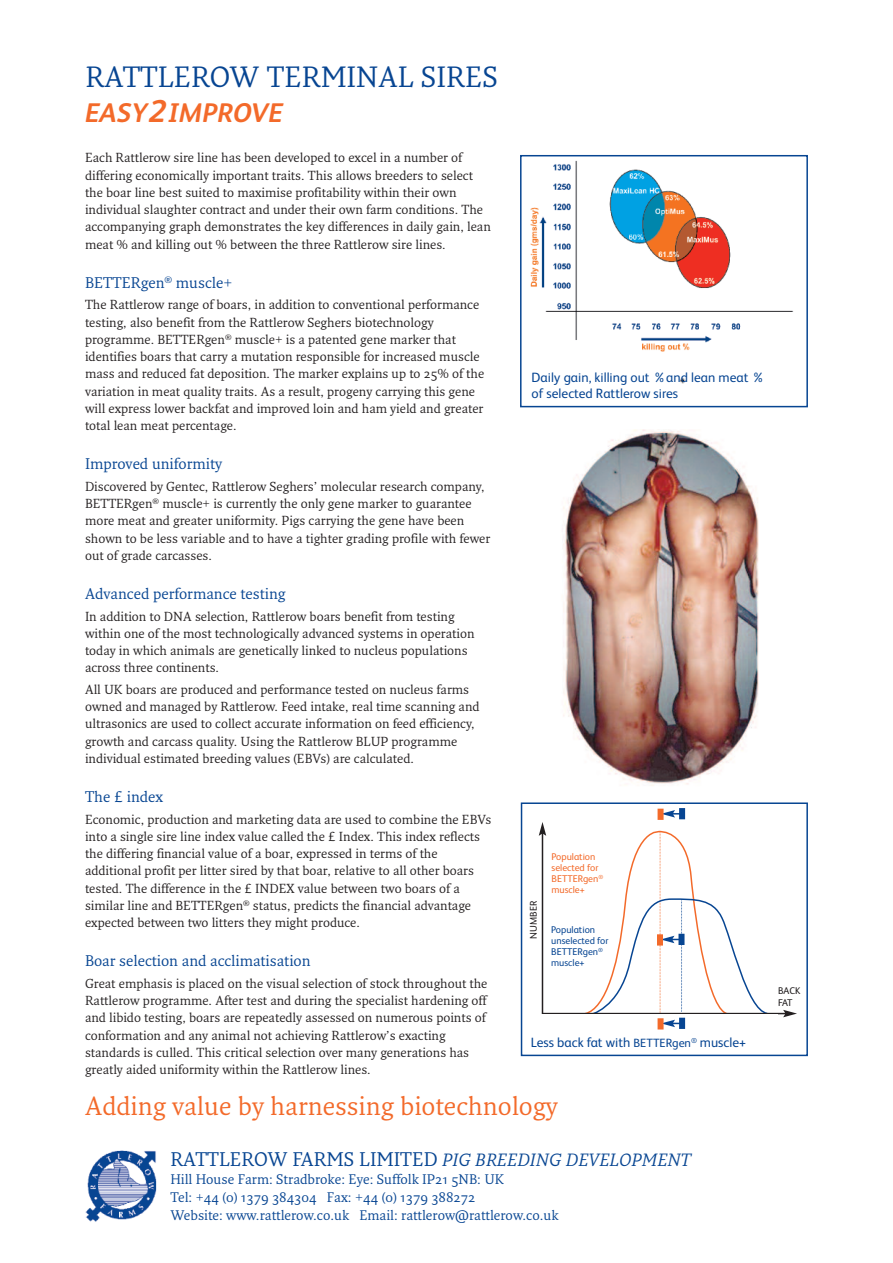
<style>
.page{position:relative;width:893px;height:1263px;background:#fff}
.page>*{position:absolute;margin:0;border:0;box-sizing:border-box;transform-origin:0 0}
.t1{font:28.5px "Fresco";color:#074592}
.t2{font:italic 700 27px "FS Albert";color:#f36a2a}
.t3{font:25.5px "Fresco";color:#f36a2a}
.t4{font:italic 17.25px "Fresco";color:#074592}
.t5{font:15px "Fresco";color:#074592}
.t6{font:13.5px/18px "Fresco";color:#074592}
.t7{font:13.5px/15.5px "FS Albert";color:#074592}
.t8{font:12.75px/17.2px "Fresco";color:#231f20}
.t9{font:9.75px/11.2px "FS Albert";color:#074592}
.t10{font:9.75px/11.2px "FS Albert";color:#f36a2a}
.t11{font:9.75px/11.2px "FS Albert";color:#231f20}
.s1{font-size:31.5px}
.s2{font-size:12px}
.s3{font-style:normal;font-size:19.2px}
</style>
<div class="page">
<img style="left:530px;top:160px;width:264px;height:223px">
<div style="left:520px;top:155px;width:288px;height:252px;border:2px solid #074592"></div>
<img style="left:85px;top:1150px;width:72px;height:72px">
<div style="left:521px;top:802px;width:287px;height:254px;border:2px solid #074592"></div>
<svg style="left:664px;top:810px;width:15px;height:7px"></svg>
<div style="left:679px;top:808px;width:6px;height:11px;background:#074592"></div>
<div style="left:658px;top:809px;width:6px;height:11px;background:#f36a2a"></div>
<img style="left:562px;top:429px;width:197px;height:357px">
<hr style="left:542px;top:833px;width:1px;height:181px;background:#231f20">
<svg style="left:539px;top:822px;width:7px;height:14px"></svg>
<hr style="left:542px;top:1013px;width:244px;height:1px;background:#231f20">
<svg style="left:783px;top:1010px;width:14px;height:7px"></svg>
<svg style="left:580px;top:830px;width:189px;height:197px"></svg>
<div style="left:679px;top:1018px;width:6px;height:11px;background:#074592"></div>
<div style="left:658px;top:1018px;width:6px;height:11px;background:#f36a2a"></div>
<h1 class="t1" style="left:85px;top:60px;width:414px">RATTLEROW TERMINAL SIRES</h1>
<h2 class="t2" style="left:85px;top:103px;width:199px">EASY<span class="s1">2</span>IMPROVE</h2>
<p class="t8" style="left:85px;top:149px;width:407px">Each Rattlerow sire line has been developed to excel in a number of differing economically important traits. This allows breeders to select the boar line best suited to maximise profitability within their own individual slaughter contract and under their own farm conditions. The accompanying graph demonstrates the key differences in daily gain, lean meat % and killing out % between the three Rattlerow sire lines.</p>
<p class="t5" style="left:85px;top:274px;width:149px">BETTERgen<sup>®</sup> muscle+</p>
<p class="t8" style="left:85px;top:296px;width:401px">The Rattlerow range of boars, in addition to conventional performance testing, also benefit from the Rattlerow Seghers biotechnology programme. BETTERgen<sup>®</sup> muscle+ is a patented gene marker that identifies boars that carry a mutation responsible for increased muscle mass and reduced fat deposition. The marker explains up to 25% of the variation in meat quality traits. As a result, progeny carrying this gene will express lower backfat and improved loin and ham yield and greater total lean meat percentage.</p>
<p class="t5" style="left:85px;top:455px;width:139px">Improved uniformity</p>
<p class="t8" style="left:85px;top:478px;width:407px">Discovered by Gentec, Rattlerow Seghers’ molecular research company, BETTERgen<sup>®</sup> muscle+ is currently the only gene marker to guarantee more meat and greater uniformity. Pigs carrying the gene have been shown to be less variable and to have a tighter grading profile with fewer out of grade carcasses.</p>
<p class="t5" style="left:85px;top:585px;width:202px">Advanced performance testing</p>
<p class="t8" style="left:85px;top:608px;width:391px">In addition to DNA selection, Rattlerow boars benefit from testing within one of the most technologically advanced systems in operation today in which animals are genetically linked to nucleus populations across three continents.</p>
<p class="t8" style="left:85px;top:681px;width:396px">All UK boars are produced and performance tested on nucleus farms owned and managed by Rattlerow. Feed intake, real time scanning and ultrasonics are used to collect accurate information on feed efficiency, growth and carcass quality. Using the Rattlerow BLUP programme individual estimated breeding values (EBVs) are calculated.</p>
<p class="t5" style="left:85px;top:788px;width:80px">The £ index</p>
<p class="t8" style="left:85px;top:811px;width:408px">Economic, production and marketing data are used to combine the EBVs into a single sire line index value called the £ Index. This index reflects the differing financial value of a boar, expressed in terms of the additional profit per litter sired by that boar, relative to all other boars tested. The difference in the £ INDEX value between two boars of a similar line and BETTERgen<sup>®</sup> status, predicts the financial advantage expected between two litters they might produce.</p>
<p class="t5" style="left:85px;top:952px;width:227px">Boar selection and acclimatisation</p>
<p class="t8" style="left:85px;top:975px;width:404px">Great emphasis is placed on the visual selection of stock throughout the Rattlerow programme. After test and during the specialist hardening off and libido testing, boars are repeatedly assessed on numerous points of conformation and any animal not achieving Rattlerow’s exacting standards is culled. This critical selection over many generations has greatly aided uniformity within the Rattlerow lines.</p>
<p class="t7" style="left:531px;top:371px;width:235px">Daily gain, killing out %and lean meat % of selected Rattlerow sires</p>
<p class="t11" style="left:529px;top:939px;width:39px;rotate:-90deg">NUMBER</p>
<p class="t10" style="left:551px;top:852px;width:53px">Population selected for<br>BETTERgen<sup>® </sup>muscle+</p>
<p class="t9" style="left:551px;top:925px;width:59px">Population unselected for<br>BETTERgen<sup>® </sup>muscle+</p>
<p class="t7" style="left:531px;top:1036px;width:217px">Less back fat with <span class="s2">BETTERgen</span><sup>®</sup> muscle+</p>
<h3 class="t3" style="left:85px;top:1091px;width:474px">Adding value by harnessing biotechnology</h3>
<h3 class="t4" style="left:170px;top:1150px;width:522px"><span class="s3">RATTLEROW FARMS LIMITED</span> PIG BREEDING DEVELOPMENT</h3>
<p class="t6" style="left:170px;top:1170px;width:390px">Hill House Farm: Stradbroke: Eye: Suffolk IP21 5NB: UK<br>Tel: +44 (0) 1379 384304 Fax: +44 (0) 1379 388272<br>Website: www.rattlerow.co.uk Email: rattlerow@rattlerow.co.uk</p>
<p class="t11" style="left:778px;top:986px;width:24px">BACK<br>FAT</p>
</div>
